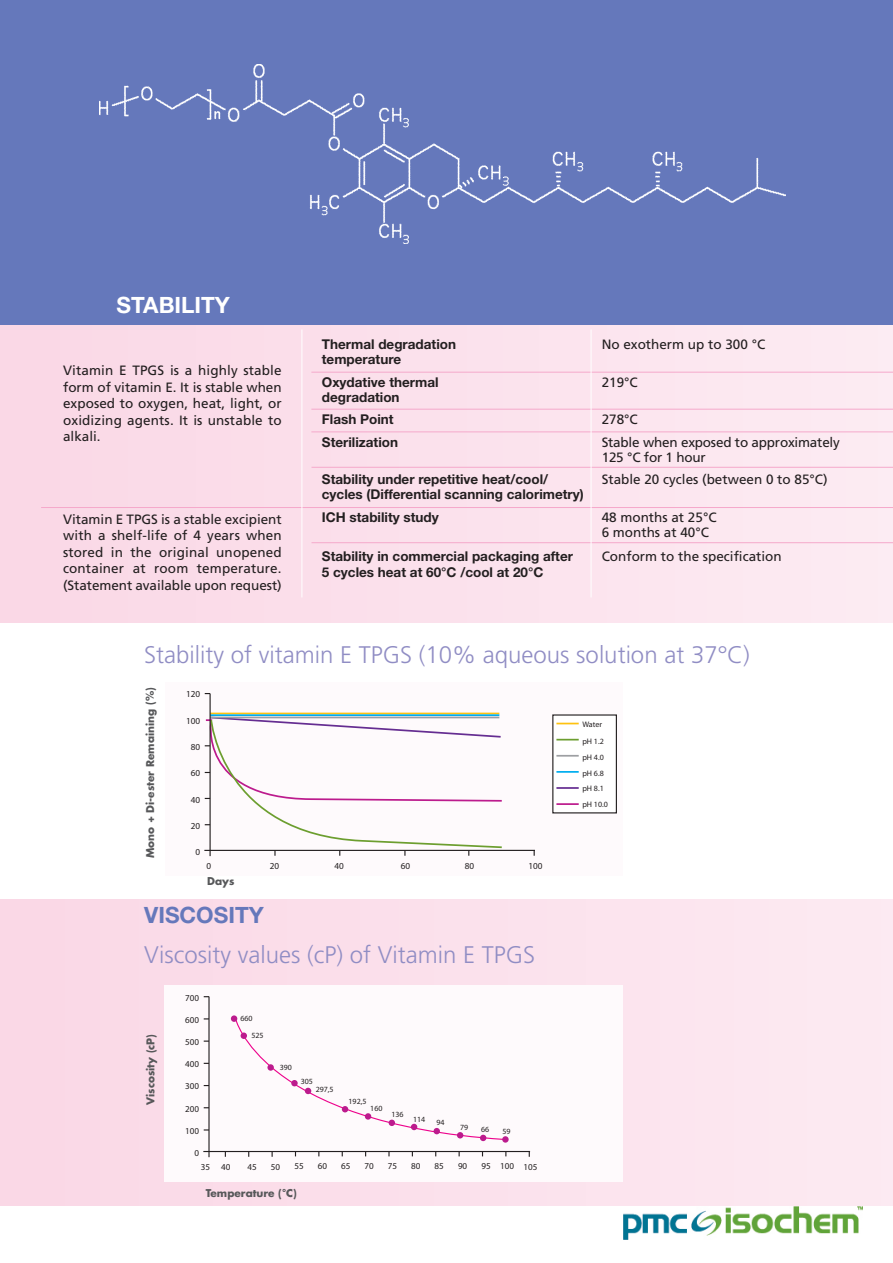
<style>
.page{position:relative;width:893px;height:1263px;background:#fff}
.page>*{position:absolute;margin:0;border:0;box-sizing:border-box;transform-origin:0 0}
.t1{font:300 24px "Frutiger LT Std";color:#908dc4}
.t2{font:700 22.5px "Helvetica Neue LT Std";color:#6578bb}
.t3{font:700 22.5px "Helvetica Neue LT Std";color:#fff}
.t4{font:13.5px/16.5px "Frutiger LT Std";color:#231f20}
.t5{font:700 13.5px/22.5px "Helvetica Neue LT Std";color:#231f20}
.t6{font:700 10.5px "Futura Std";color:#57585a}
.t7{font:9.15px "Myriad";color:#231f20}
.t8{font:9px "Myriad";color:#231f20}
.t9{font:7.95px/15.6px "Myriad";color:#231f20}
</style>
<div class="page">
<div style="left:0;top:0;width:893px;height:350px;background:#6578bb"></div>
<div style="left:0;top:325px;width:893px;height:298px;background:#fbe1ec"></div>
<div style="left:0;top:899px;width:893px;height:307px;background:#fbe2ed"></div>
<hr style="left:311px;top:372px;width:582px;height:1px;background:#f5a9cb">
<hr style="left:311px;top:409px;width:582px;height:1px;background:#f5a9cb">
<hr style="left:312px;top:467px;width:581px;height:1px;background:#f5a9cb">
<hr style="left:311px;top:431px;width:582px;height:1px;background:#f5a9cb">
<hr style="left:41px;top:507px;width:852px;height:1px;background:#f5a9cb">
<hr style="left:312px;top:542px;width:581px;height:1px;background:#f5a9cb">
<hr style="left:591px;top:329px;width:1px;height:268px;background:#fff">
<hr style="left:302px;top:329px;width:1px;height:268px;background:#fff">
<div style="left:165px;top:682px;width:458px;height:193px;background:#fefafc"></div>
<hr style="left:204px;top:850px;width:331px;height:1px;background:#231f20">
<svg style="left:204px;top:716px;width:300px;height:140px"></svg>
<div style="left:553px;top:715px;width:63px;height:98px;background:#fff"></div>
<div style="left:552px;top:714px;width:65px;height:99px;border:1px solid #231f20"></div>
<svg style="left:556px;top:723px;width:23px;height:1px"></svg>
<svg style="left:556px;top:739px;width:23px;height:1px"></svg>
<hr style="left:556px;top:755px;width:23px;height:2px;background:#9d9fa2">
<hr style="left:556px;top:771px;width:23px;height:2px;background:#00aeef">
<hr style="left:556px;top:787px;width:23px;height:2px;background:#652d91">
<hr style="left:556px;top:803px;width:23px;height:2px;background:#bc1b8d">
<hr style="left:210px;top:713px;width:289px;height:1px;background:#fec210">
<hr style="left:210px;top:714px;width:289px;height:2px;background:#00aeef">
<hr style="left:210px;top:717px;width:289px;height:1px;background:#9d9fa2">
<hr style="left:210px;top:693px;width:1px;height:163px;background:#231f20">
<div style="left:165px;top:985px;width:458px;height:196px;background:#fefafc"></div>
<hr style="left:203px;top:1151px;width:327px;height:1px;background:#231f20">
<hr style="left:208px;top:996px;width:2px;height:161px;background:#231f20">
<div style="left:231px;top:1015px;width:6px;height:7px;background:#bc1b8d;border-radius:50%"></div>
<svg style="left:234px;top:1017px;width:270px;height:124px"></svg>
<svg style="left:502px;top:1136px;width:7px;height:7px"></svg>
<img style="left:100px;top:65px;width:686px;height:178px">
<img style="left:624px;top:1206px;width:239px;height:34px">
<h2 class="t3" style="left:117px;top:297px;width:115px">STABILITY</h2>
<p class="t4" style="left:63px;top:363px;width:220px;text-align:justify">Vitamin E TPGS is a highly stable form of vitamin E. It is stable when exposed to oxygen, heat, light, or oxidizing agents. It is unstable to alkali.</p>
<p class="t4" style="left:63px;top:512px;width:220px;text-align:justify">Vitamin E TPGS is a stable excipient with a shelf-life of 4 years when stored in the original unopened container at room temperature. (Statement available upon request)</p>
<p class="t5" style="left:322px;top:335px;width:136px">Thermal degradation</p>
<p class="t4" style="left:602px;top:338px;width:165px">No exotherm up to 300 °C</p>
<p class="t5" style="left:322px;top:350px;width:118px">temperature<br>Oxydative thermal</p>
<p class="t4" style="left:602px;top:375px;width:38px">219°C</p>
<p class="t5" style="left:322px;top:387px;width:79px">degradation<br>Flash Point</p>
<p class="t4" style="left:602px;top:413px;width:38px">278°C</p>
<p class="t5" style="left:322px;top:432px;width:78px">Sterilization</p>
<p class="t4" style="left:602px;top:436px;width:240px;line-height:15px">Stable when exposed to approximately<br>125 °C for 1 hour</p>
<p class="t5" style="left:322px;top:470px;width:228px">Stability under repetitive heat/cool/</p>
<p class="t4" style="left:602px;top:473px;width:227px">Stable 20 cycles (between 0 to 85°C)</p>
<p class="t5" style="left:322px;top:485px;width:263px">cycles (Differential scanning calorimetry)<br>ICH stability study</p>
<p class="t4" style="left:602px;top:511px;width:116px;line-height:15px">48 months at 25°C<br>6 months at 40°C</p>
<p class="t5" style="left:322px;top:546px;width:253px">Stability in commercial packaging after</p>
<p class="t4" style="left:602px;top:549px;width:182px">Conform to the specification</p>
<p class="t5" style="left:322px;top:563px;width:223px">5 cycles heat at 60°C /cool at 20°C</p>
<h1 class="t1" style="left:144px;top:645px;width:607px">Stability of vitamin E TPGS (10% aqueous solution at 37°C)</h1>
<p class="t7" style="left:186px;top:690px;width:16px">120</p>
<p class="t7" style="left:186px;top:718px;width:16px">100</p>
<p class="t7" style="left:191px;top:744px;width:11px">80</p>
<p class="t7" style="left:191px;top:769px;width:11px">60</p>
<p class="t7" style="left:191px;top:796px;width:11px">40</p>
<p class="t7" style="left:191px;top:822px;width:11px">20</p>
<p class="t7" style="left:195px;top:848px;width:6px">0</p>
<p class="t7" style="left:207px;top:862px;width:6px">0</p>
<p class="t7" style="left:270px;top:862px;width:11px">20</p>
<p class="t7" style="left:334px;top:862px;width:11px">40</p>
<p class="t7" style="left:401px;top:862px;width:11px">60</p>
<p class="t7" style="left:465px;top:862px;width:11px">80</p>
<p class="t7" style="left:528px;top:862px;width:16px">100</p>
<p class="t6" style="left:145px;top:858px;width:172px;rotate:-90deg">Mono + Di-ester Remaining (%)</p>
<p class="t9" style="left:582px;top:717px;width:21px">Water</p>
<p class="t9" style="left:582px;top:735px;width:27px">pH 1.2 pH 4.0 pH 6.8 pH 8.1 pH 10.0</p>
<p class="t6" style="left:207px;top:876px;width:29px">Days</p>
<h2 class="t2" style="left:144px;top:907px;width:121px">VISCOSITY</h2>
<h1 class="t1" style="left:144px;top:945px;width:392px">Viscosity values (cP) of Vitamin E TPGS</h1>
<p class="t6" style="left:146px;top:1105px;width:72px;rotate:-90deg">Viscosity (cP)</p>
<p class="t8" style="left:185px;top:994px;width:15px">700</p>
<p class="t8" style="left:185px;top:1016px;width:15px">600</p>
<p class="t8" style="left:185px;top:1038px;width:15px">500</p>
<p class="t8" style="left:185px;top:1061px;width:15px">400</p>
<p class="t8" style="left:185px;top:1083px;width:15px">300</p>
<p class="t8" style="left:185px;top:1105px;width:15px">200</p>
<p class="t8" style="left:185px;top:1127px;width:15px">100</p>
<p class="t8" style="left:195px;top:1150px;width:6px">0</p>
<p class="t9" style="left:251px;top:1010px;width:14px;line-height:17px;text-indent:-11px">660<br>525</p>
<p class="t9" style="left:280px;top:1060px;width:14px">390</p>
<p class="t9" style="left:301px;top:1074px;width:14px">305</p>
<p class="t9" style="left:316px;top:1083px;width:19px">297,5</p>
<p class="t9" style="left:349px;top:1094px;width:19px">192,5</p>
<p class="t9" style="left:370px;top:1102px;width:14px">160</p>
<p class="t9" style="left:391px;top:1107px;width:14px">136</p>
<p class="t9" style="left:413px;top:1112px;width:14px">114</p>
<p class="t9" style="left:436px;top:1116px;width:10px">94</p>
<p class="t9" style="left:460px;top:1120px;width:10px">79</p>
<p class="t9" style="left:481px;top:1122px;width:10px">66</p>
<p class="t9" style="left:502px;top:1124px;width:10px">59</p>
<p class="t8" style="left:201px;top:1163px;width:31px">35 40</p>
<p class="t8" style="left:248px;top:1163px;width:11px">45</p>
<p class="t8" style="left:271px;top:1163px;width:11px">50</p>
<p class="t8" style="left:294px;top:1163px;width:11px">55</p>
<p class="t8" style="left:318px;top:1163px;width:11px">60</p>
<p class="t8" style="left:341px;top:1163px;width:11px">65</p>
<p class="t8" style="left:364px;top:1163px;width:11px">70</p>
<p class="t8" style="left:388px;top:1163px;width:11px">75</p>
<p class="t8" style="left:411px;top:1163px;width:11px">80</p>
<p class="t8" style="left:435px;top:1163px;width:11px">85</p>
<p class="t8" style="left:458px;top:1163px;width:11px">90</p>
<p class="t8" style="left:481px;top:1163px;width:58px">95 100 105</p>
<p class="t6" style="left:206px;top:1188px;width:93px">Temperature (°C)</p>
</div>
